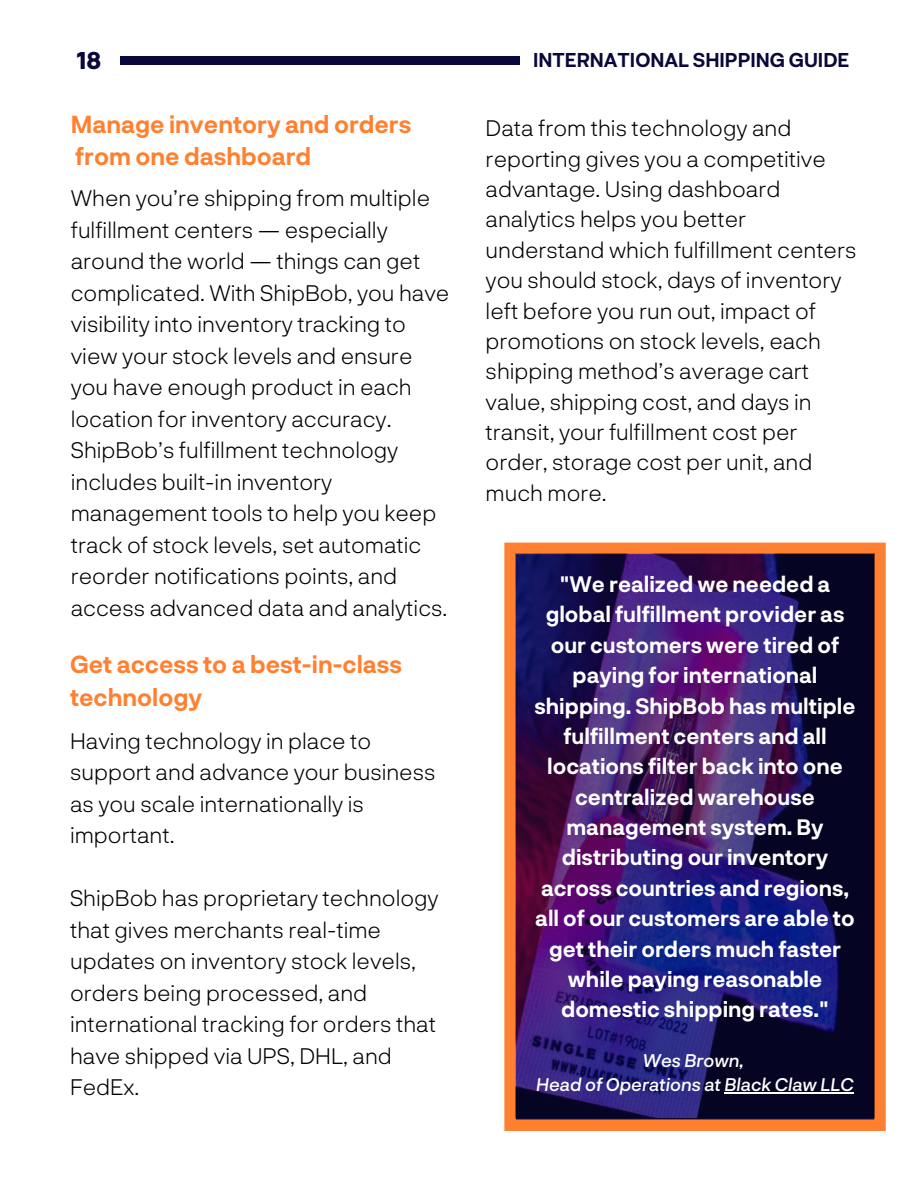
<style>
.page{position:relative;width:918px;height:1188px;background:#fff}
.page>*{position:absolute;margin:0;border:0;box-sizing:border-box;transform-origin:0 0}
.t1{font:700 24px/32.7px "Neurial Grotesk";color:#ff8030}
.t2{font:800 23.4px "Neurial Grotesk";color:#0a083b}
.t3{font:300 22.5px/31.5px "Neurial Grotesk";color:#000}
.t4{font:700 21.75px/30.3px "Neurial Grotesk";color:#fff;text-align:center}
.t5{font:700 19.5px "Neurial Grotesk";color:#0a083b}
.t6{font:italic 500 18px/24.8px "Neurial Grotesk";color:#fff;text-align:center}
</style>
<div class="page">
<svg style="left:504px;top:543px;width:382px;height:588px;background:#ee7933"></svg>
<div style="left:120px;top:56px;width:400px;height:9px;background:#0a083b"></div>
<img style="left:516px;top:554px;width:358px;height:563px">
<hr style="left:725px;top:1093px;width:129px;height:1px;background:#fff">
<p class="t2" style="left:77px;top:45px;width:26px">18</p>
<p class="t1" style="left:71px;top:107px;width:342px">Manage inventory and orders from one dashboard</p>
<p class="t3" style="left:71px;top:182px;width:380px">When you’re shipping from multiple fulfillment centers — especially around the world — things can get complicated. With ShipBob, you have visibility into inventory tracking to view your stock levels and ensure you have enough product in each location for inventory accuracy.<br>ShipBob’s fulfillment technology includes built-in inventory management tools to help you keep track of stock levels, set automatic reorder notifications points, and access advanced data and analytics.</p>
<p class="t1" style="left:70px;top:647px;width:333px">Get access to a best-in-class technology</p>
<p class="t3" style="left:70px;top:724px;width:367px">Having technology in place to support and advance your business as you scale internationally is important.</p>
<p class="t3" style="left:70px;top:882px;width:370px">ShipBob has proprietary technology that gives merchants real-time updates on inventory stock levels, orders being processed, and international tracking for orders that have shipped via UPS, DHL, and<br>FedEx.</p>
<p class="t5" style="left:533px;top:48px;width:318px">INTERNATIONAL SHIPPING GUIDE</p>
<p class="t3" style="left:486px;top:112px;width:372px;line-height:30.3px">Data from this technology and reporting gives you a competitive advantage. Using dashboard analytics helps you better understand which fulfillment centers you should stock, days of inventory left before you run out, impact of promotions on stock levels, each shipping method’s average cart value, shipping cost, and days in transit, your fulfillment cost per order, storage cost per unit, and much more.</p>
<p class="t4" style="left:534px;top:568px;width:323px">"We realized we needed a global fulfillment provider as our customers were tired of paying for international shipping. ShipBob has multiple fulfillment centers and all locations filter back into one centralized warehouse management system. By distributing our inventory across countries and regions, all of our customers are able to get their orders much faster while paying reasonable domestic shipping rates."</p>
<p class="t6" style="left:536px;top:1047px;width:319px">Wes Brown,<br>Head of Operations at Black Claw LLC</p>
</div>
